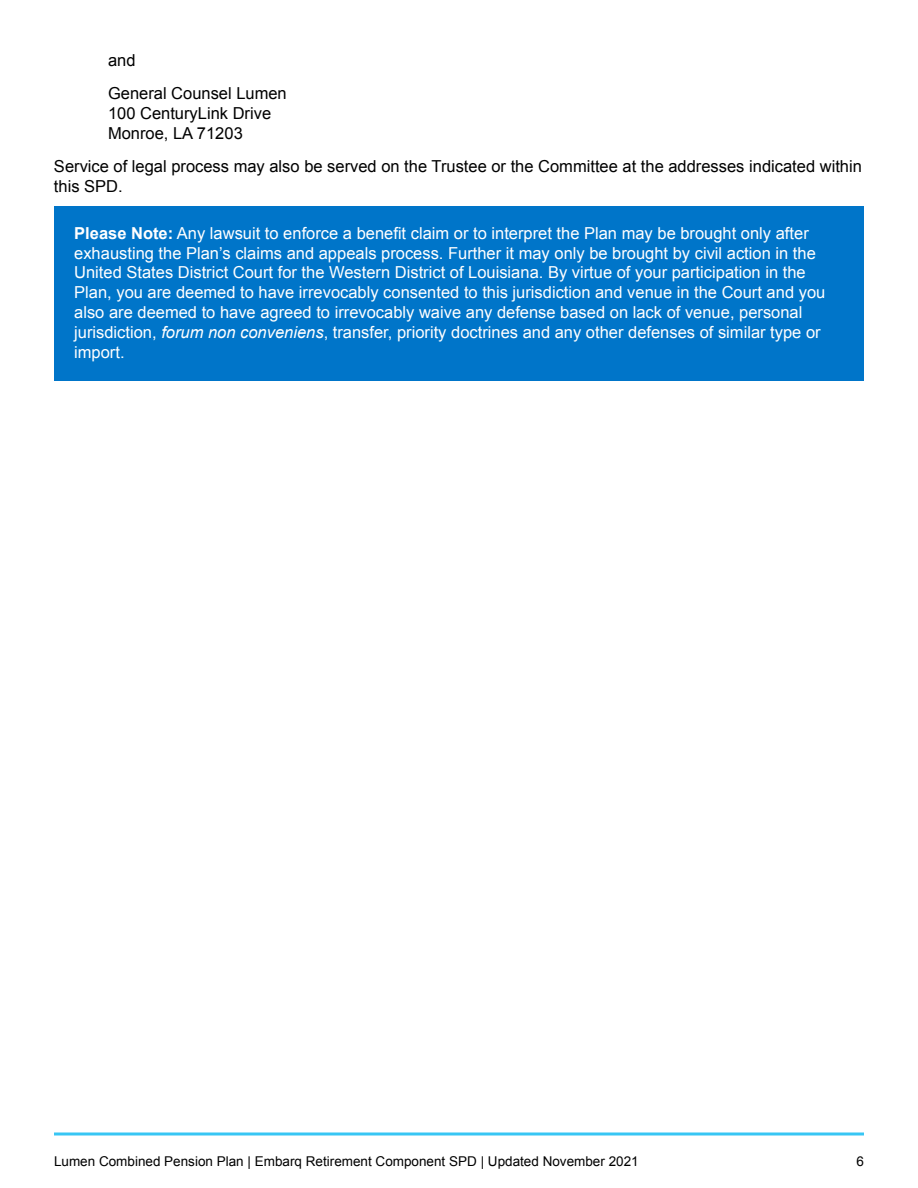
<style>
.page{position:relative;width:918px;height:1188px;background:#fff}
.page>*{position:absolute;margin:0;border:0;box-sizing:border-box;transform-origin:0 0}
.t1{font:16.5px/19.8px "Arial";color:#fff}
.t2{font:16.5px/19.8px "Arial";color:#000}
.t3{font:13.5px "Arial";color:#000}
.s1{font-weight:700}
.s2{font-style:italic}
</style>
<div class="page">
<svg style="left:54px;top:1132px;width:810px;height:4px"></svg>
<div style="left:54px;top:207px;width:810px;height:174px;background:#0075c9"></div>
<p class="t2" style="left:108px;top:44px;width:180px;line-height:33.3px">and<br>General Counsel Lumen</p>
<p class="t2" style="left:108px;top:104px;width:165px">100 CenturyLink Drive<br>Monroe, LA 71203</p>
<p class="t2" style="left:54px;top:157px;width:809px">Service of legal process may also be served on the Trustee or the Committee at the addresses indicated within this SPD.</p>
<p class="t1" style="left:74px;top:223px;width:753px"><span class="s1">Please Note:</span> Any lawsuit to enforce a benefit claim or to interpret the Plan may be brought only after exhausting the Plan’s claims and appeals process. Further it may only be brought by civil action in the United States District Court for the Western District of Louisiana. By virtue of your participation in the Plan, you are deemed to have irrevocably consented to this jurisdiction and venue in the Court and you also are deemed to have agreed to irrevocably waive any defense based on lack of venue, personal jurisdiction, <span class="s2">forum non conveniens</span>, transfer, priority doctrines and any other defenses of similar type or import.</p>
<p class="t3" style="left:54px;top:1152px;width:586px">Lumen Combined Pension Plan | Embarq Retirement Component SPD | Updated November 2021</p>
<p class="t3" style="left:856px;top:1152px;width:9px">6</p>
</div>
